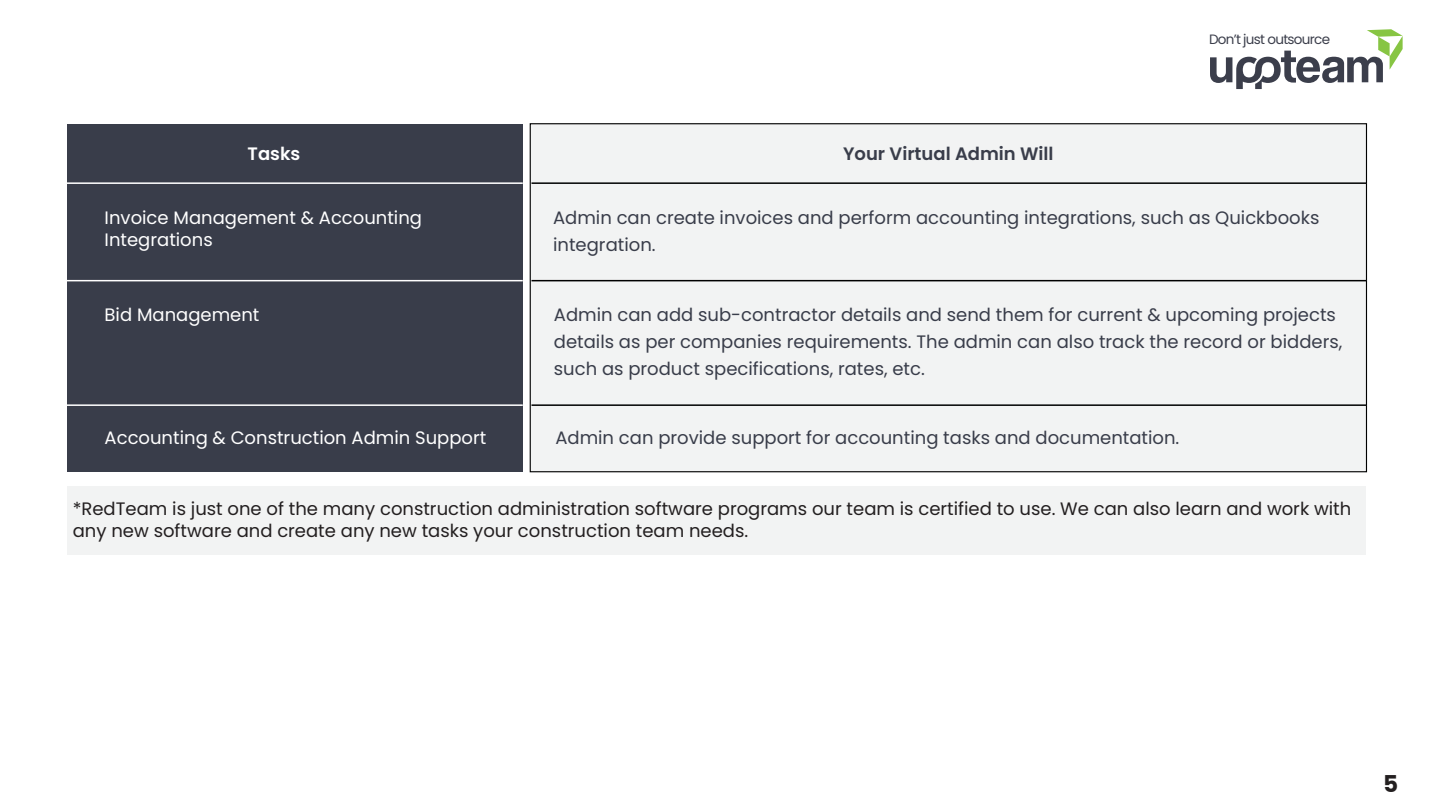
<style>
.page{position:relative;width:1440px;height:810px;background:#fff}
.page>*{position:absolute;margin:0;border:0;box-sizing:border-box;transform-origin:0 0}
.t1{font:700 23.17px "Poppins";color:#231f20}
.t2{font:18px/27px "Poppins";color:#393d4a}
.t3{font:18px/21.6px "Poppins";color:#231f20}
.t4{font:18px/21.6px "Poppins";color:#fff}
.t5{font:600 18px "Poppins";color:#393d4a}
.t6{font:600 18px "Poppins";color:#fff}
.t7{font:13.5px "Poppins";letter-spacing:-.05em;color:#3b3e4b}
</style>
<div class="page">
<svg style="left:1210px;top:29px;width:193px;height:60px"></svg>
<div style="left:67px;top:124px;width:456px;height:348px;background:#393d4a"></div>
<div style="left:530px;top:123px;width:837px;height:349px;background:#f2f3f3;border:1px solid #000"></div>
<div style="left:67px;top:486px;width:1299px;height:69px;background:#f2f3f3"></div>
<hr style="left:67px;top:182px;width:456px;height:2px;background:#fff">
<hr style="left:532px;top:182px;width:834px;height:2px;background:#000">
<hr style="left:67px;top:280px;width:456px;height:1px;background:#fff">
<hr style="left:532px;top:280px;width:834px;height:1px;background:#000">
<hr style="left:67px;top:404px;width:456px;height:2px;background:#fff">
<hr style="left:532px;top:404px;width:834px;height:2px;background:#000">
<p class="t6" style="left:248px;top:144px;width:54px">Tasks</p>
<p class="t5" style="left:843px;top:144px;width:212px">Your Virtual Admin Will</p>
<p class="t7" style="left:1209px;top:31px;width:123px">Don’t just outsource</p>
<p class="t4" style="left:105px;top:207px;width:319px">Invoice Management &amp; Accounting<br>Integrations</p>
<p class="t4" style="left:105px;top:304px;width:156px">Bid Management</p>
<p class="t2" style="left:553px;top:205px;width:768px">Admin can create invoices and perform accounting integrations, such as Quickbooks integration.</p>
<p class="t2" style="left:554px;top:302px;width:790px">Admin can add sub-contractor details and send them for current &amp; upcoming projects details as per companies requirements. The admin can also track the record or bidders, such as product specifications, rates, etc.</p>
<p class="t4" style="left:105px;top:427px;width:383px">Accounting &amp; Construction Admin Support</p>
<p class="t2" style="left:555px;top:425px;width:626px">Admin can provide support for accounting tasks and documentation.</p>
<p class="t3" style="left:73px;top:498px;width:1280px">*RedTeam is just one of the many construction administration software programs our team is certified to use. We can also learn and work with any new software and create any new tasks your construction team needs.</p>
<p class="t1" style="left:1383px;top:771px;width:17px">5</p>
</div>
